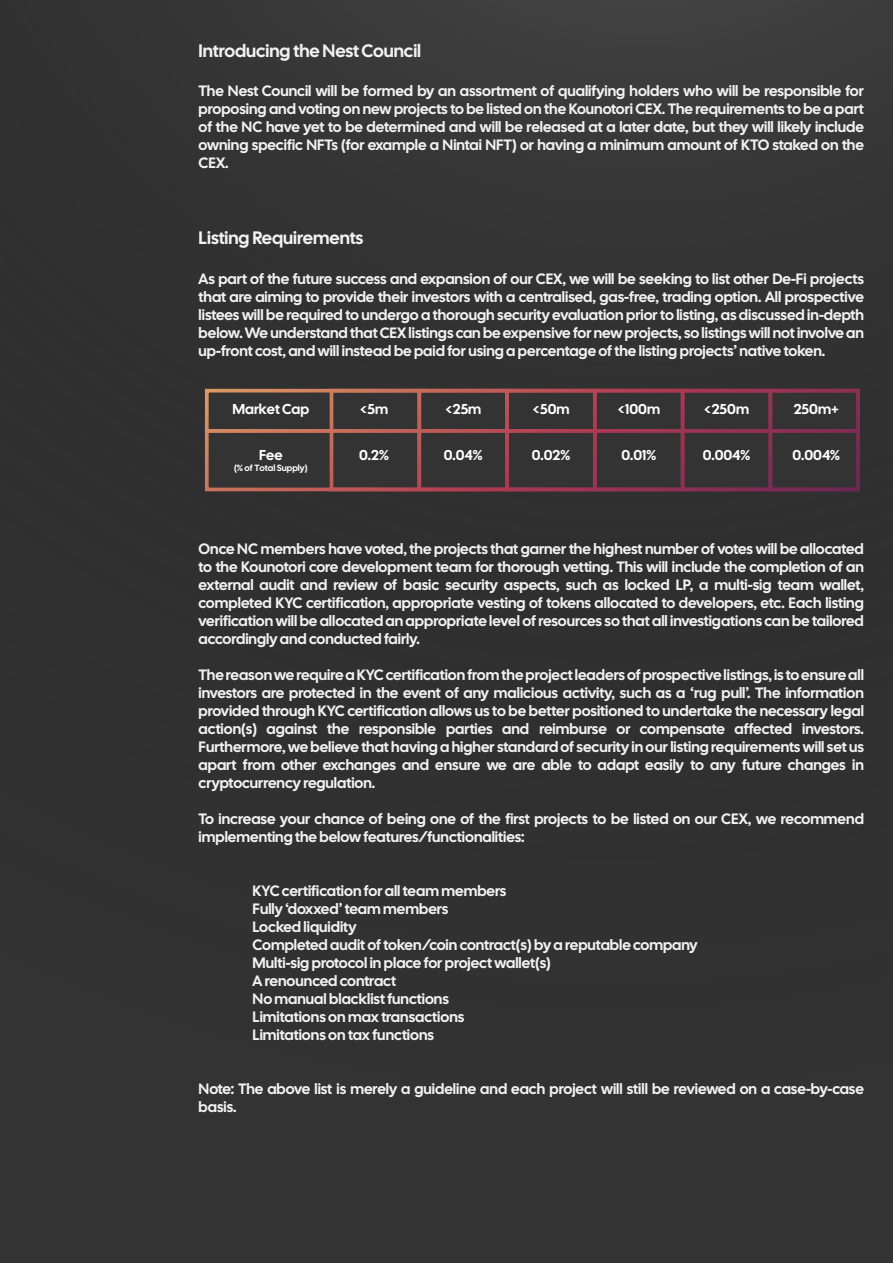
<style>
.page{position:relative;width:893px;height:1263px;background:#323232}
.page>*{position:absolute;margin:0;border:0;box-sizing:border-box;transform-origin:0 0}
.t1{font:600 18px "Cal Sans";color:#f2f2f2}
.t2{font:600 15px/18px "Cal Sans";color:#f2f2f2;text-align:justify}
.t3{font:600 14.25px "Cal Sans";color:#fff}
.t4{font:600 9px "Cal Sans";color:#fff}
</style>
<div class="page">
<p class="t1" style="left:199px;top:36px;width:224px">Introducing the Nest Council</p>
<p class="t2" style="left:199px;top:81px;width:667px">The Nest Council will be formed by an assortment of qualifying holders who will be responsible for proposing and voting on new projects to be listed on the Kounotori CEX. The requirements to be a part of the NC have yet to be determined and will be released at a later date, but they will likely include owning specific NFTs (for example a Nintai NFT) or having a minimum amount of KTO staked on the CEX.</p>
<p class="t1" style="left:199px;top:224px;width:166px">Listing Requirements</p>
<p class="t2" style="left:199px;top:268px;width:667px">As part of the future success and expansion of our CEX, we will be seeking to list other De-Fi projects that are aiming to provide their investors with a centralised, gas-free, trading option. All prospective listees will be required to undergo a thorough security evaluation prior to listing, as discussed in-depth below. We understand that CEX listings can be expensive for new projects, so listings will not involve an up-front cost, and will instead be paid for using a percentage of the listing projects’ native token.</p>
<p class="t3" style="left:232px;top:397px;width:78px">Market Cap</p>
<p class="t3" style="left:259px;top:444px;width:25px">Fee</p>
<p class="t4" style="left:234px;top:461px;width:75px">(% of Total Supply)</p>
<p class="t3" style="left:360px;top:397px;width:30px">&lt;5m</p>
<p class="t3" style="left:359px;top:444px;width:31px">0.2%</p>
<p class="t3" style="left:445px;top:397px;width:38px">&lt;25m</p>
<p class="t3" style="left:444px;top:444px;width:40px">0.04%</p>
<p class="t3" style="left:532px;top:397px;width:39px">&lt;50m</p>
<p class="t3" style="left:532px;top:444px;width:40px">0.02%</p>
<p class="t3" style="left:617px;top:397px;width:44px">&lt;100m</p>
<p class="t3" style="left:621px;top:444px;width:36px">0.01%</p>
<p class="t3" style="left:704px;top:397px;width:47px">&lt;250m</p>
<p class="t3" style="left:703px;top:444px;width:49px">0.004%</p>
<p class="t3" style="left:794px;top:397px;width:47px">250m+</p>
<p class="t3" style="left:792px;top:444px;width:49px">0.004%</p>
<p class="t2" style="left:199px;top:538px;width:667px">Once NC members have voted, the projects that garner the highest number of votes will be allocated to the Kounotori core development team for thorough vetting. This will include the completion of an external audit and review of basic security aspects, such as locked LP, a multi-sig team wallet, completed KYC certification, appropriate vesting of tokens allocated to developers, etc. Each listing verification will be allocated an appropriate level of resources so that all investigations can be tailored accordingly and conducted fairly.</p>
<p class="t2" style="left:199px;top:664px;width:667px">The reason we require a KYC certification from the project leaders of prospective listings, is to ensure all investors are protected in the event of any malicious activity, such as a ‘rug pull’. The information provided through KYC certification allows us to be better positioned to undertake the necessary legal action(s) against the responsible parties and reimburse or compensate affected investors.<br>Furthermore, we believe that having a higher standard of security in our listing requirements will set us apart from other exchanges and ensure we are able to adapt easily to any future changes in cryptocurrency regulation.</p>
<p class="t2" style="left:199px;top:808px;width:667px">To increase your chance of being one of the first projects to be listed on our CEX, we recommend implementing the below features/functionalities:</p>
<p class="t2" style="left:253px;top:880px;width:447px;text-align:left">KYC certification for all team members<br>Fully ‘doxxed’ team members<br>Locked liquidity<br>Completed audit of token/coin contract(s) by a reputable company Multi-sig protocol in place for project wallet(s)<br>A renounced contract<br>No manual blacklist functions<br>Limitations on max transactions<br>Limitations on tax functions</p>
<p class="t2" style="left:199px;top:1078px;width:667px">Note: The above list is merely a guideline and each project will still be reviewed on a case-by-case basis.</p>
</div>
